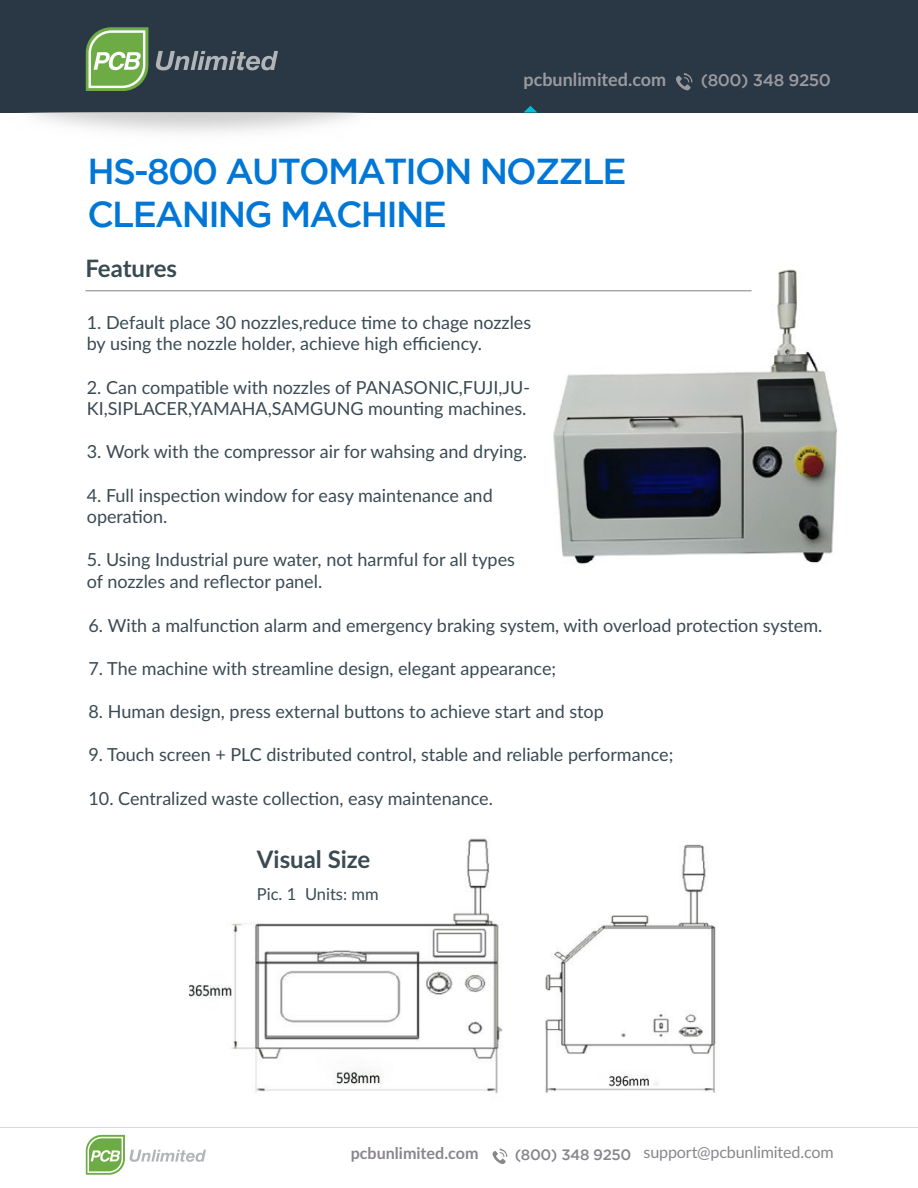
<style>
.page{position:relative;width:918px;height:1188px;background:#fff}
.page>*{position:absolute;margin:0;border:0;box-sizing:border-box;transform-origin:0 0}
.t1{font:500 36px/43.2px "Gotham";letter-spacing:-.05em;color:#0077d7}
.t2{font:700 24px "Lato";color:#3a4a53}
.t3{font:18px/21.6px "Lato";color:#3a4a53}
.t4{font:700 18px "Lato";color:#9b9a9f}
.t5{font:500 16.8px "Gotham";letter-spacing:-.025em;color:#9b9a9f}
.t6{font:16.5px "Lato";color:#3a4a53}
.t7{font:16.05px "Lato";letter-spacing:-.01em;color:#88868a}
.t8{font:700 16.05px "Lato";color:#88868a}
</style>
<div class="page">
<img style="left:537px;top:269px;width:300px;height:296px">
<div style="left:0;top:0;width:918px;height:112px;background:#2a3845"></div>
<svg style="left:156px;top:51px;width:122px;height:19px"></svg>
<svg style="left:86px;top:27px;width:62px;height:64px"></svg>
<svg style="left:676px;top:73px;width:16px;height:17px"></svg>
<img style="left:2px;top:112px;width:384px;height:21px">
<svg style="left:524px;top:106px;width:13px;height:6px"></svg>
<svg style="left:86px;top:1135px;width:120px;height:40px"></svg>
<hr style="left:0;top:1127px;width:918px;height:1px;background:#d8d9dd">
<svg style="left:493px;top:1148px;width:14px;height:16px"></svg>
<hr style="left:85px;top:290px;width:667px;height:1px;background:#818181">
<img style="left:190px;top:838px;width:313px;height:256px">
<img style="left:544px;top:844px;width:172px;height:249px">
<p class="t4" style="left:523px;top:66px;width:144px">pcbunlimited.com</p>
<p class="t5" style="left:701px;top:70px;width:132px">(800) 348 9250</p>
<h1 class="t1" style="left:88px;top:149px;width:541px">HS-800 AUTOMATION NOZZLE<br>CLEANING MACHINE</h1>
<h2 class="t2" style="left:85px;top:250px;width:93px">Features</h2>
<p class="t3" style="left:87px;top:311px;width:446px">1. Default place 30 nozzles,reduce time to chage nozzles by using the nozzle holder, achieve high efficiency.</p>
<p class="t3" style="left:87px;top:376px;width:445px">2. Can compatible with nozzles of PANASONIC,FUJI,JU-<br>KI,SIPLACER,YAMAHA,SAMGUNG mounting machines.</p>
<p class="t3" style="left:87px;top:440px;width:442px">3. Work with the compressor air for wahsing and drying.</p>
<p class="t3" style="left:87px;top:484px;width:407px">4. Full inspection window for easy maintenance and operation.</p>
<p class="t3" style="left:87px;top:548px;width:430px">5. Using Industrial pure water, not harmful for all types of nozzles and reflector panel.</p>
<p class="t3" style="left:89px;top:614px;width:736px">6. With a malfunction alarm and emergency braking system, with overload protection system.</p>
<p class="t3" style="left:89px;top:657px;width:469px">7. The machine with streamline design, elegant appearance;</p>
<p class="t3" style="left:89px;top:700px;width:517px">8. Human design, press external buttons to achieve start and stop</p>
<p class="t3" style="left:89px;top:743px;width:586px">9. Touch screen + PLC distributed control, stable and reliable performance;</p>
<p class="t3" style="left:89px;top:787px;width:406px">10. Centralized waste collection, easy maintenance.</p>
<h2 class="t2" style="left:257px;top:842px;width:115px">Visual Size</h2>
<p class="t6" style="left:257px;top:882px;width:123px">Pic. 1 Units: mm</p>
<p class="t8" style="left:351px;top:1142px;width:129px">pcbunlimited.com</p>
<p class="t7" style="left:515px;top:1141px;width:320px"><sub>(800)</sub> <sub>348</sub> <sub>9250</sub> support@pcbunlimited.com</p>
</div>
